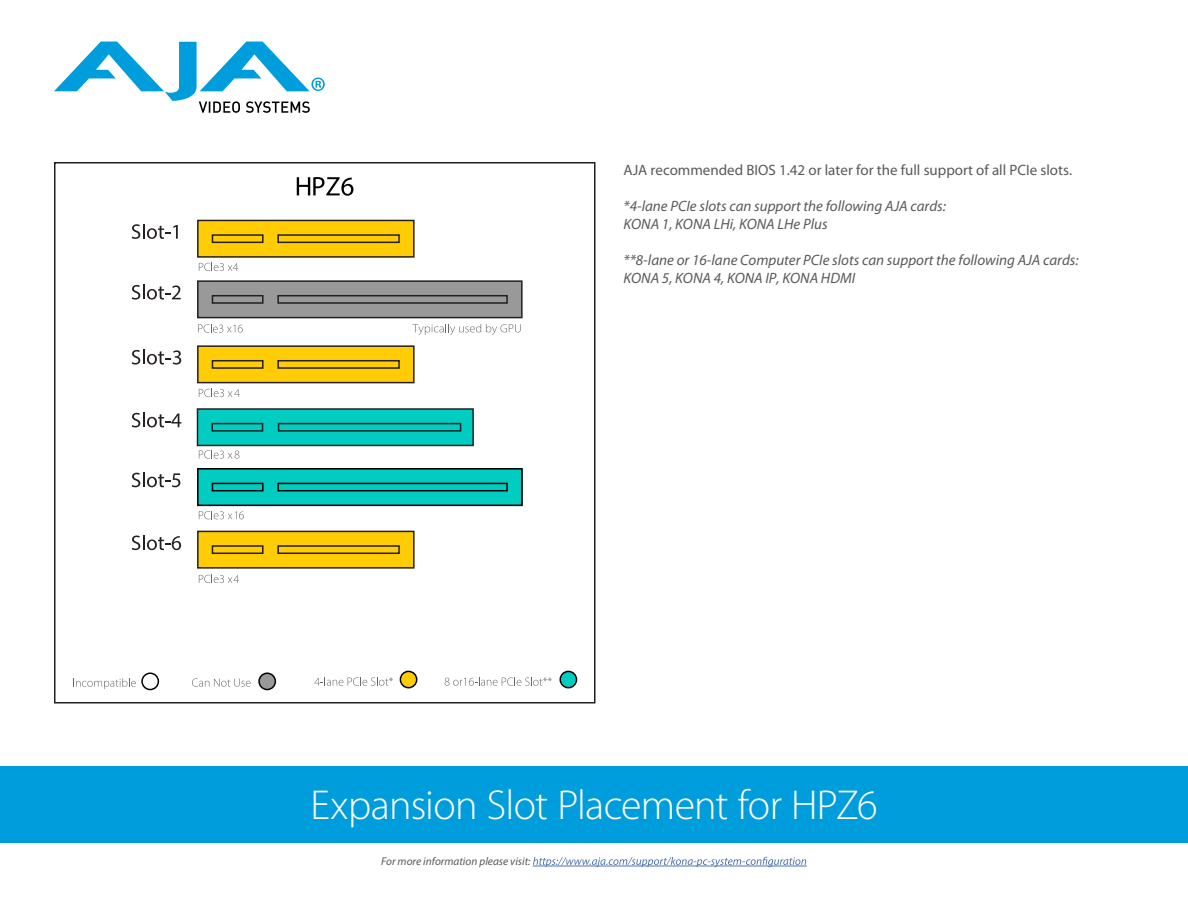
<style>
.page{position:relative;width:1188px;height:918px;background:#fff}
.page>*{position:absolute;margin:0;border:0;box-sizing:border-box;transform-origin:0 0}
.t1{font:300 42px "Myriad Pro";letter-spacing:-.02em;color:#fff}
.t2{font:italic 15px/18px "Myriad Pro";color:#58595b}
.t3{font:15px "Myriad Pro";color:#58595b}
.t4{font:italic 11.25px "Myriad Pro";color:#58595b}
</style>
<div class="page">
<div style="left:0;top:767px;width:1188px;height:76px;background:#009ddc"></div>
<svg style="left:54px;top:42px;width:271px;height:71px"></svg>
<hr style="left:533px;top:866px;width:274px;height:1px;background:#4f73ad">
<svg style="left:533px;top:857px;width:273px;height:10px"></svg>
<div style="left:54px;top:162px;width:542px;height:542px;border:2px solid #241f21"></div>
<svg style="left:132px;top:349px;width:49px;height:16px"></svg>
<svg style="left:132px;top:412px;width:49px;height:15px"></svg>
<svg style="left:132px;top:472px;width:48px;height:15px"></svg>
<svg style="left:199px;top:511px;width:45px;height:8px"></svg>
<svg style="left:297px;top:177px;width:56px;height:19px"></svg>
<div style="left:197px;top:468px;width:326px;height:38px;background:#00ccc2;border:2px solid #000"></div>
<svg style="left:277px;top:483px;width:231px;height:8px"></svg>
<svg style="left:212px;top:483px;width:52px;height:8px"></svg>
<svg style="left:132px;top:224px;width:46px;height:15px"></svg>
<svg style="left:132px;top:535px;width:49px;height:15px"></svg>
<svg style="left:199px;top:575px;width:40px;height:8px"></svg>
<svg style="left:197px;top:219px;width:218px;height:52px"></svg>
<svg style="left:197px;top:280px;width:326px;height:55px"></svg>
<svg style="left:197px;top:345px;width:218px;height:52px"></svg>
<svg style="left:197px;top:530px;width:218px;height:39px"></svg>
<svg style="left:132px;top:284px;width:49px;height:16px"></svg>
<svg style="left:314px;top:677px;width:79px;height:9px"></svg>
<svg style="left:192px;top:678px;width:59px;height:9px"></svg>
<svg style="left:76px;top:678px;width:60px;height:11px"></svg>
<div style="left:258px;top:672px;width:18px;height:18px;background:#999;border:2px solid #000;border-radius:50%"></div>
<div style="left:141px;top:672px;width:18px;height:18px;background:#fff;border:2px solid #000;border-radius:50%"></div>
<div style="left:400px;top:671px;width:17px;height:17px;background:#ffcc05;border:2px solid #000;border-radius:50%"></div>
<div style="left:559px;top:671px;width:18px;height:17px;background:#00ccc2;border:2px solid #000;border-radius:50%"></div>
<svg style="left:196px;top:408px;width:278px;height:51px"></svg>
<svg style="left:445px;top:677px;width:107px;height:9px"></svg>
<p class="t3" style="left:624px;top:161px;width:450px">AJA recommended BIOS 1.42 or later for the full support of all PCIe slots.</p>
<p class="t2" style="left:624px;top:197px;width:324px">*4-lane PCIe slots can support the following AJA cards:<br>KONA 1, KONA LHi, KONA LHe Plus</p>
<p class="t2" style="left:624px;top:251px;width:457px">**8-lane or 16-lane Computer PCIe slots can support the following AJA cards:<br>KONA 5, KONA 4, KONA IP, KONA HDMI</p>
<h1 class="t1" style="left:311px;top:780px;width:569px">Expansion Slot Placement for HPZ6</h1>
<p class="t4" style="left:381px;top:854px;width:151px">For more information please visit:</p>
</div>
